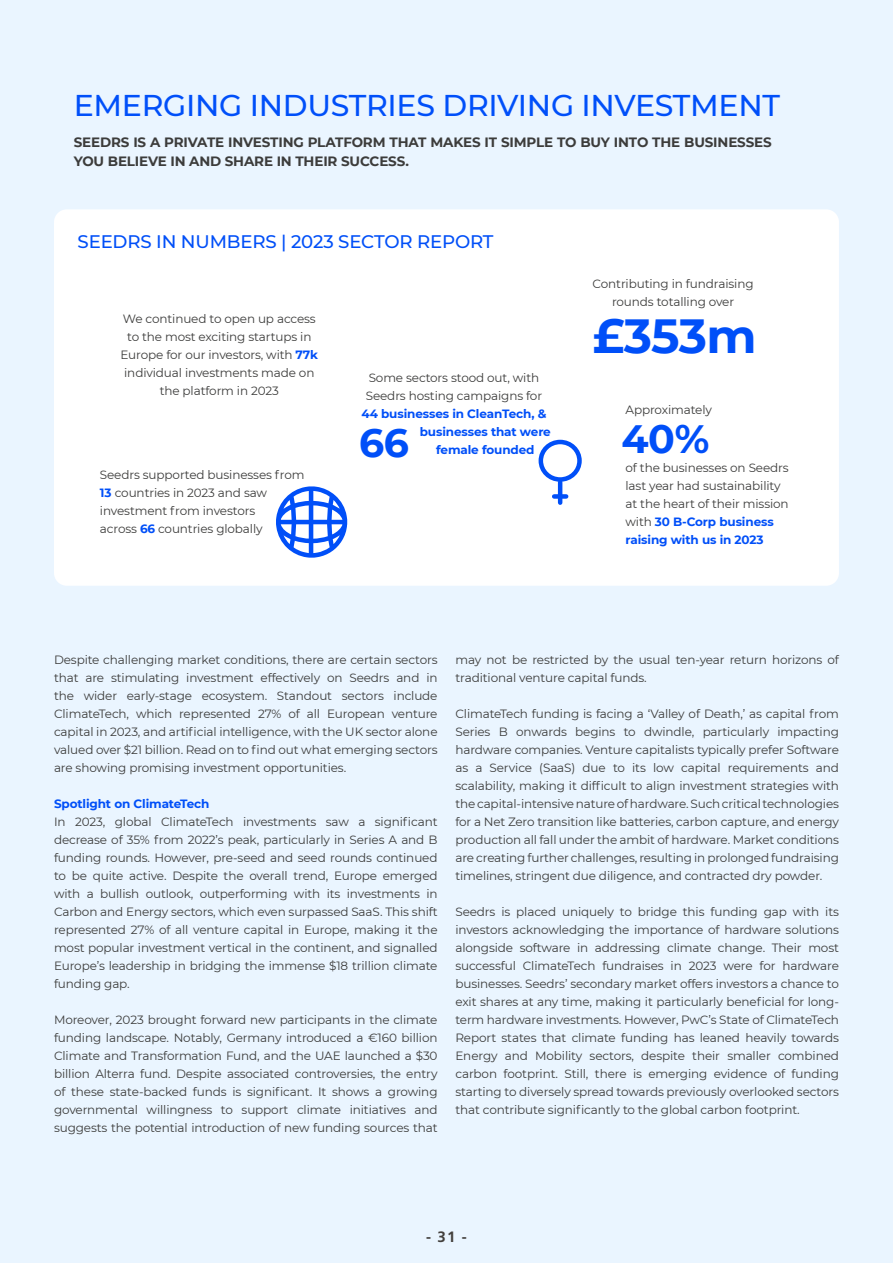
<style>
.page{position:relative;width:893px;height:1263px;background:#eaf5ff}
.page>*{position:absolute;margin:0;border:0;box-sizing:border-box;transform-origin:0 0}
.t1{font:700 47.85px "Montserrat";color:#004ff8}
.t2{font:700 39.45px "Montserrat";color:#004ff8}
.t3{font:500 30px "Montserrat";letter-spacing:-.01em;color:#004ff9}
.t4{font:500 18.15px "Montserrat";letter-spacing:-.01em;color:#004ff8}
.t5{font:700 15px "Frutiger LT Std";color:#43403d}
.t6{font:700 13.5px/19.5px "Montserrat";letter-spacing:-.01em;color:#3c3c3b}
.t7{font:12px/18px "Montserrat";letter-spacing:-.01em;color:#3c3c3b;text-align:justify}
.t8{font:700 12px "Montserrat";letter-spacing:-.01em;color:#004ff8}
.s1{font-weight:700;color:#004ff8}
</style>
<div class="page">
<div style="left:54px;top:209px;width:785px;height:377px;background:#fff;border-radius:13px"></div>
<svg style="left:276px;top:486px;width:71px;height:72px"></svg>
<div style="left:539px;top:440px;width:43px;height:42px;border:4px solid #004ff8;border-radius:50%"></div>
<hr style="left:558px;top:482px;width:4px;height:21px;background:#004ff8">
<div style="left:554px;top:494px;width:12px;height:5px;background:#004ff8"></div>
<p class="t3" style="left:74px;top:84px;width:708px">EMERGING INDUSTRIES DRIVING INVESTMENT</p>
<p class="t6" style="left:74px;top:132px;width:699px">SEEDRS IS A PRIVATE INVESTING PLATFORM THAT MAKES IT SIMPLE TO BUY INTO THE BUSINESSES<br>YOU BELIEVE IN AND SHARE IN THEIR SUCCESS.</p>
<p class="t4" style="left:78px;top:229px;width:417px">SEEDRS IN NUMBERS | 2023 SECTOR REPORT</p>
<p class="t7" style="left:121px;top:309px;width:199px;text-align:center">We continued to open up access to the most exciting startups in<br>Europe for our investors, with <span class="s1">77k </span>individual investments made on the platform in 2023</p>
<p class="t7" style="left:100px;top:466px;width:206px">Seedrs supported businesses from</p>
<p class="t7" style="left:100px;top:484px;width:169px"><span class="s1">13</span> countries in 2023 and saw</p>
<p class="t7" style="left:100px;top:502px;width:164px">investment from investors across <span class="s1">66</span> countries globally</p>
<p class="t7" style="left:369px;top:369px;width:172px">Some sectors stood out, with</p>
<p class="t7" style="left:366px;top:387px;width:178px">Seedrs hosting campaigns for</p>
<p class="t8" style="left:362px;top:405px;width:186px">44 businesses in CleanTech, &amp;</p>
<p class="t8" style="left:420px;top:423px;width:133px">businesses that were</p>
<p class="t2" style="left:359px;top:415px;width:51px">66</p>
<p class="t8" style="left:436px;top:441px;width:100px">female founded</p>
<p class="t7" style="left:593px;top:275px;width:162px">Contributing in fundraising</p>
<p class="t7" style="left:612px;top:293px;width:124px">rounds totalling over</p>
<p class="t1" style="left:593px;top:301px;width:166px">£353m</p>
<p class="t7" style="left:625px;top:400px;width:88px">Approximately</p>
<p class="t2" style="left:621px;top:410px;width:89px">40%</p>
<p class="t7" style="left:625px;top:458px;width:165px;text-align:left">of the businesses on Seedrs last year had sustainability at the heart of their mission with <span class="s1">30 B-Corp business raising with us in 2023</span></p>
<p class="t7" style="left:54px;top:650px;width:385px">Despite challenging market conditions, there are certain sectors that are stimulating investment effectively on Seedrs and in the wider early-stage ecosystem. Standout sectors include ClimateTech, which represented 27% of all European venture capital in 2023, and artificial intelligence, with the UK sector alone valued over $21 billion. Read on to find out what emerging sectors are showing promising investment opportunities.</p>
<p class="t8" style="left:54px;top:795px;width:157px">Spotlight on ClimateTech</p>
<p class="t7" style="left:54px;top:812px;width:385px">In 2023, global ClimateTech investments saw a significant decrease of 35% from 2022’s peak, particularly in Series A and B funding rounds. However, pre-seed and seed rounds continued to be quite active. Despite the overall trend, Europe emerged with a bullish outlook, outperforming with its investments in Carbon and Energy sectors, which even surpassed SaaS. This shift represented 27% of all venture capital in Europe, making it the most popular investment vertical in the continent, and signalled Europe’s leadership in bridging the immense $18 trillion climate funding gap.</p>
<p class="t7" style="left:54px;top:1010px;width:385px">Moreover, 2023 brought forward new participants in the climate funding landscape. Notably, Germany introduced a €160 billion Climate and Transformation Fund, and the UAE launched a $30 billion Alterra fund. Despite associated controversies, the entry of these state-backed funds is significant. It shows a growing governmental willingness to support climate initiatives and suggests the potential introduction of new funding sources that</p>
<p class="t7" style="left:455px;top:650px;width:385px">may not be restricted by the usual ten-year return horizons of traditional venture capital funds.</p>
<p class="t7" style="left:455px;top:704px;width:385px">ClimateTech funding is facing a ‘Valley of Death,’ as capital from Series B onwards begins to dwindle, particularly impacting hardware companies. Venture capitalists typically prefer Software as a Service (SaaS) due to its low capital requirements and scalability, making it difficult to align investment strategies with the capital-intensive nature of hardware. Such critical technologies for a Net Zero transition like batteries, carbon capture, and energy production all fall under the ambit of hardware. Market conditions are creating further challenges, resulting in prolonged fundraising timelines, stringent due diligence, and contracted dry powder.</p>
<p class="t7" style="left:455px;top:902px;width:385px">Seedrs is placed uniquely to bridge this funding gap with its investors acknowledging the importance of hardware solutions alongside software in addressing climate change. Their most successful ClimateTech fundraises in 2023 were for hardware businesses. Seedrs’ secondary market offers investors a chance to exit shares at any time, making it particularly beneficial for long&shy;term hardware investments. However, PwC’s State of ClimateTech Report states that climate funding has leaned heavily towards Energy and Mobility sectors, despite their smaller combined carbon footprint. Still, there is emerging evidence of funding starting to diversely spread towards previously overlooked sectors that contribute significantly to the global carbon footprint.</p>
<p class="t5" style="left:426px;top:1228px;width:42px">- 31 -</p>
</div>
